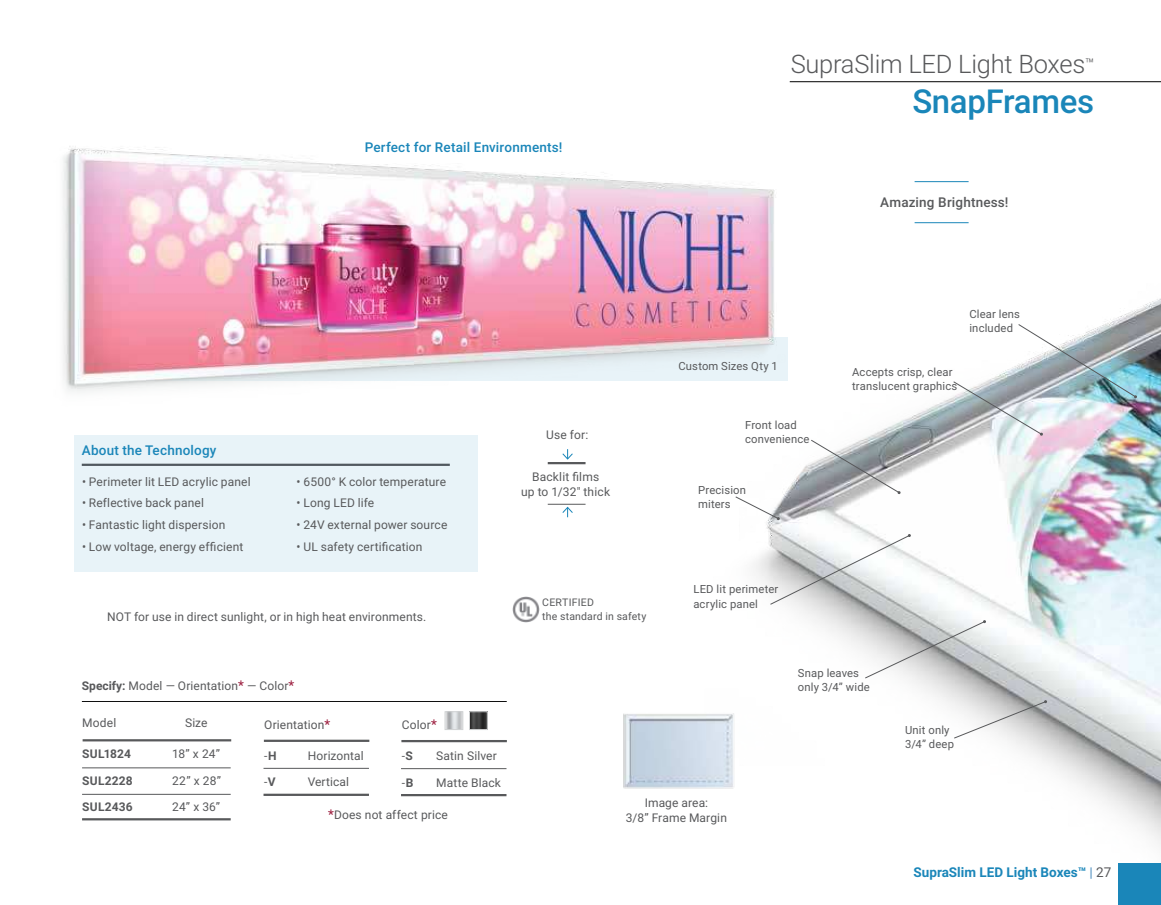
<style>
.page{position:relative;width:1161px;height:905px;background:#fff}
.page>*{position:absolute;margin:0;border:0;box-sizing:border-box;transform-origin:0 0}
.t1{font:500 33px "Roboto";letter-spacing:-.01em;color:#1a86b9}
.t2{font:300 25.5px "Roboto";letter-spacing:-.01em;color:#58595b}
.t3{font:500 13.5px "Roboto";letter-spacing:.015em;color:#1a86b9}
.t4{font:700 13.5px "Roboto";color:#1a86b9}
.t5{font:500 13.5px "Roboto";letter-spacing:.01em;color:#58595b}
.t6{font:12px/15px "Roboto";letter-spacing:.01em;color:#58595b;text-align:center}
.t7{font:700 12px "Roboto";letter-spacing:.015em;color:#58595b}
.t8{font:11.25px/14.1px "Roboto";letter-spacing:.015em;color:#58595b}
.t9{font:10.5px/13.5px "Roboto";letter-spacing:.015em;color:#58595b}
.s1{font-weight:700}
.s2{font-size:13.5px;color:#9b1b3c}
.s3{color:#649cc7}
.s4{font-weight:400;color:#58595b}
</style>
<div class="page">
<div style="left:74px;top:435px;width:403px;height:137px;background:#e8f3f8"></div>
<img style="left:754px;top:298px;width:407px;height:568px">
<div style="left:1119px;top:863px;width:42px;height:41px;background:#1a86b9"></div>
<hr style="left:790px;top:81px;width:371px;height:1px;background:#000">
<img style="left:623px;top:713px;width:111px;height:76px">
<img style="left:513px;top:596px;width:26px;height:26px">
<img style="left:63px;top:146px;width:725px;height:279px">
<hr style="left:915px;top:222px;width:54px;height:1px;background:#1a86b9">
<hr style="left:915px;top:181px;width:54px;height:1px;background:#1a86b9">
<hr style="left:82px;top:463px;width:368px;height:3px;background:#58595b">
<hr style="left:82px;top:701px;width:425px;height:1px;background:#000">
<img style="left:447px;top:713px;width:14px;height:15px">
<div style="left:445px;top:711px;width:18px;height:19px;border:1px solid #d1d3d4"></div>
<img style="left:471px;top:713px;width:15px;height:15px">
<div style="left:469px;top:711px;width:19px;height:19px;border:1px solid #d1d3d4"></div>
<hr style="left:401px;top:740px;width:106px;height:2px;background:#58595b">
<hr style="left:401px;top:768px;width:106px;height:1px;background:#58595b">
<hr style="left:401px;top:794px;width:106px;height:2px;background:#58595b">
<hr style="left:82px;top:818px;width:149px;height:2px;background:#58595b">
<hr style="left:83px;top:739px;width:148px;height:2px;background:#58595b">
<hr style="left:82px;top:767px;width:149px;height:1px;background:#58595b">
<hr style="left:82px;top:794px;width:149px;height:1px;background:#58595b">
<hr style="left:264px;top:739px;width:105px;height:3px;background:#58595b">
<hr style="left:264px;top:768px;width:105px;height:1px;background:#58595b">
<hr style="left:264px;top:793px;width:105px;height:3px;background:#58595b">
<img style="left:953px;top:323px;width:184px;height:113px">
<svg style="left:810px;top:439px;width:91px;height:55px"></svg>
<svg style="left:769px;top:534px;width:142px;height:71px"></svg>
<svg style="left:864px;top:620px;width:122px;height:59px"></svg>
<svg style="left:953px;top:700px;width:94px;height:39px"></svg>
<svg style="left:735px;top:496px;width:45px;height:24px"></svg>
<svg style="left:562px;top:449px;width:11px;height:11px"></svg>
<hr style="left:548px;top:504px;width:38px;height:1px;background:#58595b">
<hr style="left:548px;top:462px;width:38px;height:2px;background:#58595b">
<svg style="left:562px;top:506px;width:11px;height:11px"></svg>
<p class="t3" style="left:365px;top:142px;width:199px">Perfect for Retail Environments!</p>
<h2 class="t2" style="left:791px;top:54px;width:305px">SupraSlim LED Light Boxes<sup>™</sup></h2>
<h1 class="t1" style="left:912px;top:88px;width:183px">SnapFrames</h1>
<p class="t5" style="left:880px;top:196px;width:130px">Amazing Brightness!</p>
<p class="t3" style="left:82px;top:445px;width:136px">About the Technology</p>
<p class="t6" style="left:82px;top:475px;width:170px">• Perimeter lit LED acrylic panel</p>
<p class="t6" style="left:82px;top:496px;width:123px">• Reflective back panel</p>
<p class="t6" style="left:82px;top:518px;width:145px">• Fantastic light dispersion</p>
<p class="t6" style="left:82px;top:540px;width:163px">• Low voltage, energy efficient</p>
<p class="t6" style="left:297px;top:475px;width:151px">• 6500° K color temperature</p>
<p class="t6" style="left:297px;top:496px;width:79px">• Long LED life</p>
<p class="t6" style="left:297px;top:518px;width:152px">• 24V external power source</p>
<p class="t6" style="left:297px;top:540px;width:127px">• UL safety certification</p>
<p class="t6" style="left:107px;top:609px;width:321px">NOT for use in direct sunlight, or in high heat environments.</p>
<p class="t6" style="left:82px;top:678px;width:214px"><span class="s1">Specify:</span> Model — Orientation<span class="s2">*</span> — Color<span class="s2">*</span></p>
<p class="t6" style="left:546px;top:428px;width:44px">Use for:</p>
<p class="t6" style="left:521px;top:468px;width:90px">Backlit films<br>up to 1/32" thick</p>
<p class="t9" style="left:542px;top:596px;width:105px">CERTIFIED<br>the standard in safety</p>
<p class="t8" style="left:678px;top:360px;width:101px">Custom Sizes Qty 1</p>
<p class="t8" style="left:745px;top:419px;width:66px">Front load convenience</p>
<p class="t8" style="left:698px;top:482px;width:49px">Precision miters</p>
<p class="t8" style="left:969px;top:308px;width:52px">Clear lens included</p>
<p class="t8" style="left:852px;top:366px;width:107px">Accepts crisp, clear translucent graphics</p>
<p class="t8" style="left:693px;top:583px;width:87px">LED lit perimeter acrylic panel</p>
<p class="t8" style="left:798px;top:666px;width:73px">Snap leaves only 3/4” wide</p>
<p class="t6" style="left:82px;top:716px;width:35px">Model</p>
<p class="t6" style="left:185px;top:716px;width:24px">Size</p>
<p class="t7" style="left:82px;top:749px;width:50px">SUL1824</p>
<p class="t6" style="left:172px;top:747px;width:49px">18” x 24”</p>
<p class="t7" style="left:82px;top:775px;width:52px">SUL2228</p>
<p class="t6" style="left:172px;top:774px;width:50px">22” x 28”</p>
<p class="t7" style="left:82px;top:802px;width:52px">SUL2436</p>
<p class="t6" style="left:172px;top:800px;width:49px">24” x 36”</p>
<p class="t6" style="left:264px;top:718px;width:68px">Orientation<span class="s2">*</span></p>
<p class="t6" style="left:264px;top:749px;width:14px">-<span class="s1">H</span></p>
<p class="t6" style="left:308px;top:749px;width:58px">Horizontal</p>
<p class="t6" style="left:264px;top:775px;width:13px">-<span class="s1">V</span></p>
<p class="t6" style="left:308px;top:775px;width:43px">Vertical</p>
<p class="t6" style="left:328px;top:808px;width:121px"><span class="s2">*</span>Does not affect price</p>
<p class="t6" style="left:402px;top:718px;width:37px">Color<span class="s2">*</span></p>
<p class="t6" style="left:402px;top:749px;width:13px">-<span class="s1">S</span></p>
<p class="t6" style="left:436px;top:749px;width:62px">Satin Silver</p>
<p class="t6" style="left:402px;top:775px;width:13px">-<span class="s1">B</span></p>
<p class="t6" style="left:436px;top:775px;width:66px">Matte Black</p>
<p class="t6" style="left:626px;top:796px;width:103px">Image area:<br>3/8” Frame Margin</p>
<p class="t8" style="left:905px;top:723px;width:51px">Unit only<br>3/4” deep</p>
<p class="t4" style="left:914px;top:867px;width:199px">SupraSlim LED Light Boxes™ <span class="s3">|</span> <span class="s4">27</span></p>
</div>
